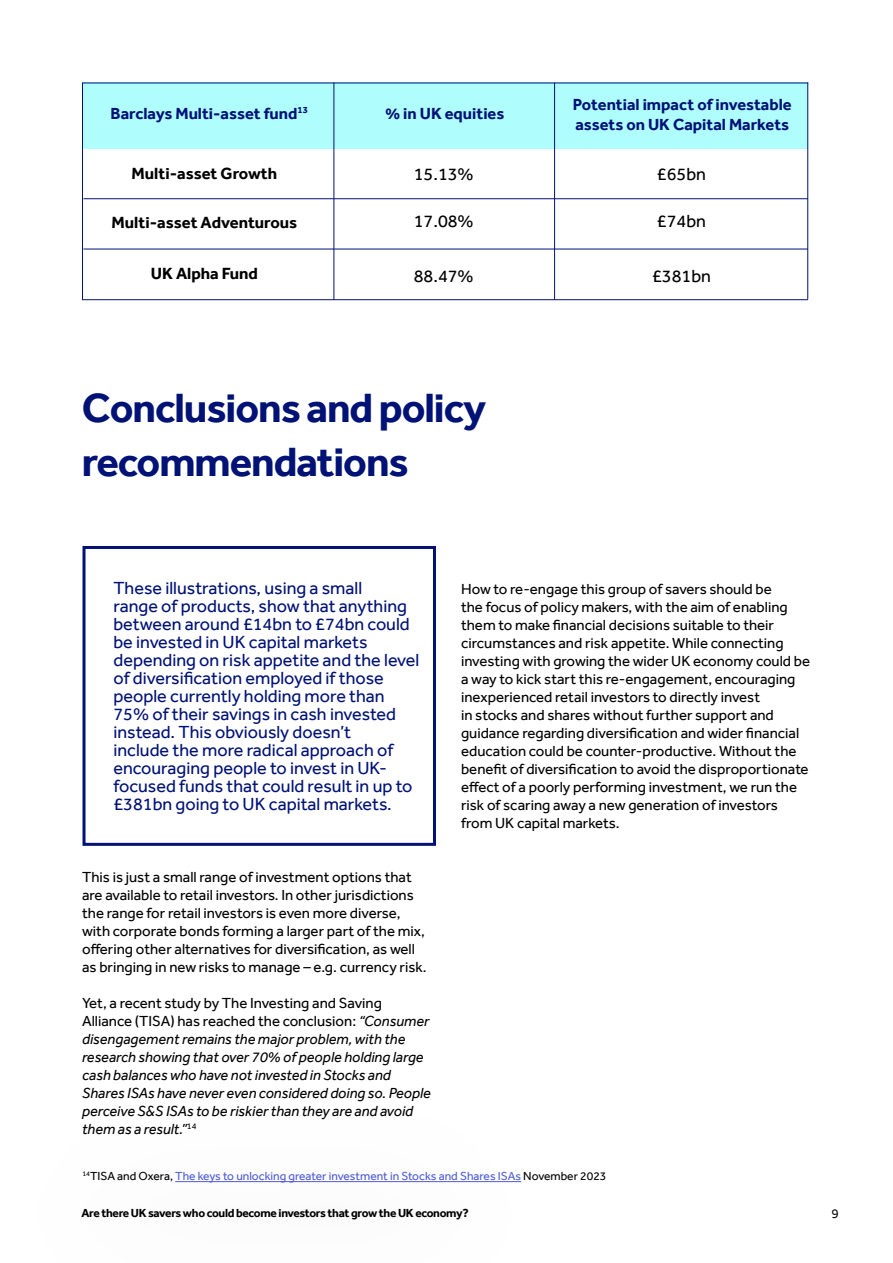
<style>
.page{position:relative;width:893px;height:1263px;background:#fff}
.page>*{position:absolute;margin:0;border:0;box-sizing:border-box;transform-origin:0 0}
.t1{font:700 42px/53.2px "Effra";letter-spacing:-.025em;color:#001275}
.t2{font:18px/18px "Effra";color:#001276}
.t3{font:18px "Effra";color:#000}
.t4{font:700 16.65px "Effra";color:#000}
.t5{font:700 16.5px/19.8px "Effra";color:#001276}
.t6{font:15px/18px "Effra";color:#000}
.t7{font:italic 15px/18px "Effra";color:#000}
.t8{font:13.5px "Effra CC";color:#000}
.t9{font:12px "Effra";color:#4f5cd6}
.t10{font:700 12px "Effra";letter-spacing:-.025em;color:#000}
.s1{font-style:normal}
.s2{color:#000}
</style>
<div class="page">
<div style="left:82px;top:82px;width:726px;height:66px;background:#affdfd"></div>
<hr style="left:83px;top:198px;width:725px;height:1px;background:#001275">
<hr style="left:83px;top:249px;width:725px;height:1px;background:#001275">
<hr style="left:82px;top:299px;width:726px;height:1px;background:#001275">
<hr style="left:82px;top:83px;width:726px;height:1px;background:#001275">
<hr style="left:333px;top:83px;width:1px;height:217px;background:#001275">
<hr style="left:82px;top:83px;width:1px;height:217px;background:#001275">
<hr style="left:554px;top:83px;width:1px;height:217px;background:#001275">
<hr style="left:807px;top:83px;width:1px;height:216px;background:#001275">
<div style="left:82px;top:546px;width:354px;height:300px;border:3px solid #001276"></div>
<p class="t5" style="left:111px;top:103px;width:199px">Barclays Multi-asset fund<sup>13</sup></p>
<p class="t5" style="left:385px;top:103px;width:121px">% in UK equities</p>
<p class="t5" style="left:573px;top:94px;width:220px">Potential impact of investable assets on UK Capital Markets</p>
<p class="t4" style="left:132px;top:163px;width:147px">Multi-asset Growth</p>
<p class="t4" style="left:112px;top:213px;width:187px">Multi-asset Adventurous</p>
<p class="t4" style="left:151px;top:264px;width:109px">UK Alpha Fund</p>
<p class="t3" style="left:414px;top:163px;width:61px">15.13%</p>
<p class="t3" style="left:657px;top:163px;width:51px">£65bn</p>
<p class="t3" style="left:414px;top:210px;width:61px">17.08%</p>
<p class="t3" style="left:657px;top:210px;width:51px">£74bn</p>
<p class="t3" style="left:414px;top:265px;width:61px">88.47%</p>
<p class="t3" style="left:652px;top:265px;width:60px">£381bn</p>
<h1 class="t1" style="left:82px;top:381px;width:406px">Conclusions and policy recommendations</h1>
<p class="t2" style="left:113px;top:579px;width:307px">These illustrations, using a small<br>range of products, show that anything between around £14bn to £74bn could be invested in UK capital markets depending on risk appetite and the level of diversification employed if those people currently holding more than 75% of their savings in cash invested instead. This obviously doesn’t<br>include the more radical approach of encouraging people to invest in UK&shy;focused funds that could result in up to £381bn going to UK capital markets.</p>
<p class="t6" style="left:82px;top:868px;width:346px">This is just a small range of investment options that are available to retail investors. In other jurisdictions the range for retail investors is even more diverse, with corporate bonds forming a larger part of the mix, offering other alternatives for diversification, as well as bringing in new risks to manage – e.g. currency risk.</p>
<p class="t7" style="left:82px;top:994px;width:350px"><span class="s1">Yet, a recent study by The Investing and Saving Alliance (TISA) has reached the conclusion:</span> “Consumer disengagement remains the major problem, with the research showing that over 70% of people holding large cash balances who have not invested in Stocks and Shares ISAs have never even considered doing so. People perceive S&amp;S ISAs to be riskier than they are and avoid them as a result.”<sup>14</sup></p>
<p class="t6" style="left:461px;top:580px;width:350px">How to re-engage this group of savers should be<br>the focus of policy makers, with the aim of enabling them to make financial decisions suitable to their circumstances and risk appetite. While connecting investing with growing the wider UK economy could be a way to kick start this re-engagement, encouraging inexperienced retail investors to directly invest<br>in stocks and shares without further support and guidance regarding diversification and wider financial education could be counter-productive. Without the benefit of diversification to avoid the disproportionate effect of a poorly performing investment, we run the risk of scaring away a new generation of investors from UK capital markets.</p>
<p class="t9" style="left:82px;top:1169px;width:525px"><sup>14</sup><span class="s2">TISA and Oxera,</span> The keys to unlocking greater investment in Stocks and Shares ISAs <span class="s2">November 2023</span></p>
<p class="t10" style="left:81px;top:1206px;width:389px">Are there UK savers who could become investors that grow the UK economy?</p>
<p class="t8" style="left:832px;top:1205px;width:9px">9</p>
</div>
